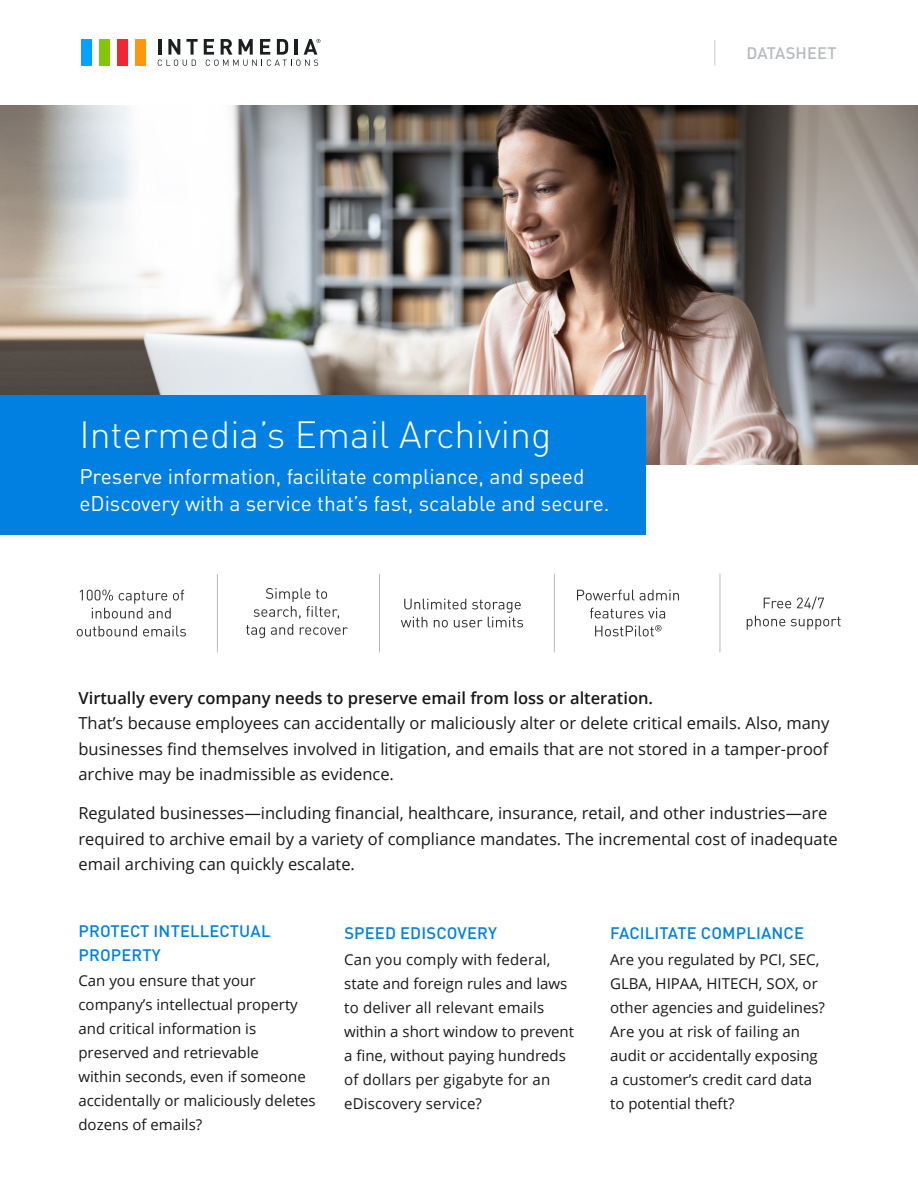
<style>
.page{position:relative;width:918px;height:1188px;background:#fff}
.page>*{position:absolute;margin:0;border:0;box-sizing:border-box;transform-origin:0 0}
.t1{font:300 37.5px "DIN Pro";color:#fff}
.t2{font:21px/27px "DIN Pro";color:#fff}
.t3{font:16.5px/25.5px "Open Sans";color:#18181a;text-align:justify}
.t4{font:600 16.5px "Open Sans";color:#18181a}
.t5{font:500 16.5px/24px "DIN Pro";letter-spacing:.01em;color:#0180e2}
.t6{font:500 16.5px "DIN Pro";letter-spacing:.01em;color:#b7babf}
.t7{font:15px/24px "Open Sans";color:#18181a}
</style>
<div class="page">
<img style="left:0;top:105px;width:918px;height:360px">
<hr style="left:720px;top:574px;width:1px;height:78px;background:#b7babf">
<hr style="left:379px;top:574px;width:1px;height:78px;background:#b7babf">
<hr style="left:554px;top:574px;width:1px;height:78px;background:#b7babf">
<hr style="left:217px;top:574px;width:1px;height:78px;background:#b7babf">
<svg style="left:77px;top:626px;width:109px;height:11px"></svg>
<svg style="left:80px;top:590px;width:104px;height:29px"></svg>
<svg style="left:246px;top:588px;width:102px;height:50px"></svg>
<svg style="left:401px;top:599px;width:122px;height:28px"></svg>
<svg style="left:595px;top:625px;width:67px;height:11px"></svg>
<svg style="left:590px;top:608px;width:75px;height:10px"></svg>
<svg style="left:577px;top:590px;width:102px;height:10px"></svg>
<svg style="left:747px;top:616px;width:94px;height:14px"></svg>
<svg style="left:764px;top:597px;width:60px;height:12px"></svg>
<div style="left:136px;top:39px;width:10px;height:26px;background:#ff960c"></div>
<div style="left:81px;top:39px;width:10px;height:26px;background:#00a4ff"></div>
<div style="left:99px;top:39px;width:10px;height:26px;background:#83c708"></div>
<div style="left:117px;top:39px;width:10px;height:26px;background:#f02732"></div>
<svg style="left:158px;top:39px;width:40px;height:27px"></svg>
<svg style="left:204px;top:39px;width:116px;height:27px"></svg>
<hr style="left:714px;top:40px;width:2px;height:26px;background:#000">
<div style="left:0;top:395px;width:645px;height:140px;background:#0180e2"></div>
<p class="t6" style="left:746px;top:42px;width:92px">DATASHEET</p>
<h1 class="t1" style="left:79px;top:405px;width:473px">Intermedia’s Email Archiving</h1>
<h2 class="t2" style="left:79px;top:461px;width:532px">Preserve information, facilitate compliance, and speed eDiscovery with a service that’s fast, scalable and secure.</h2>
<p class="t4" style="left:78px;top:687px;width:576px">Virtually every company needs to preserve email from loss or alteration.</p>
<p class="t3" style="left:78px;top:710px;width:752px">That’s because employees can accidentally or maliciously alter or delete critical emails. Also, many businesses find themselves involved in litigation, and emails that are not stored in a tamper-proof archive may be inadmissible as evidence.</p>
<p class="t3" style="left:78px;top:800px;width:761px;text-align:left">Regulated businesses—including financial, healthcare, insurance, retail, and other industries—are required to archive email by a variety of compliance mandates. The incremental cost of inadequate email archiving can quickly escalate.</p>
<p class="t5" style="left:79px;top:918px;width:193px">PROTECT INTELLECTUAL<br>PROPERTY</p>
<p class="t7" style="left:78px;top:969px;width:239px">Can you ensure that your company’s intellectual property and critical information is preserved and retrievable<br>within seconds, even if someone accidentally or maliciously deletes dozens of emails?</p>
<p class="t5" style="left:344px;top:921px;width:154px">SPEED EDISCOVERY</p>
<p class="t7" style="left:344px;top:947px;width:231px">Can you comply with federal, state and foreign rules and laws to deliver all relevant emails within a short window to prevent a fine, without paying hundreds of dollars per gigabyte for an eDiscovery service?</p>
<p class="t5" style="left:610px;top:921px;width:195px">FACILITATE COMPLIANCE</p>
<p class="t7" style="left:610px;top:947px;width:216px">Are you regulated by PCI, SEC,<br>GLBA, HIPAA, HITECH, SOX, or other agencies and guidelines?<br>Are you at risk of failing an audit or accidentally exposing a customer’s credit card data to potential theft?</p>
</div>
